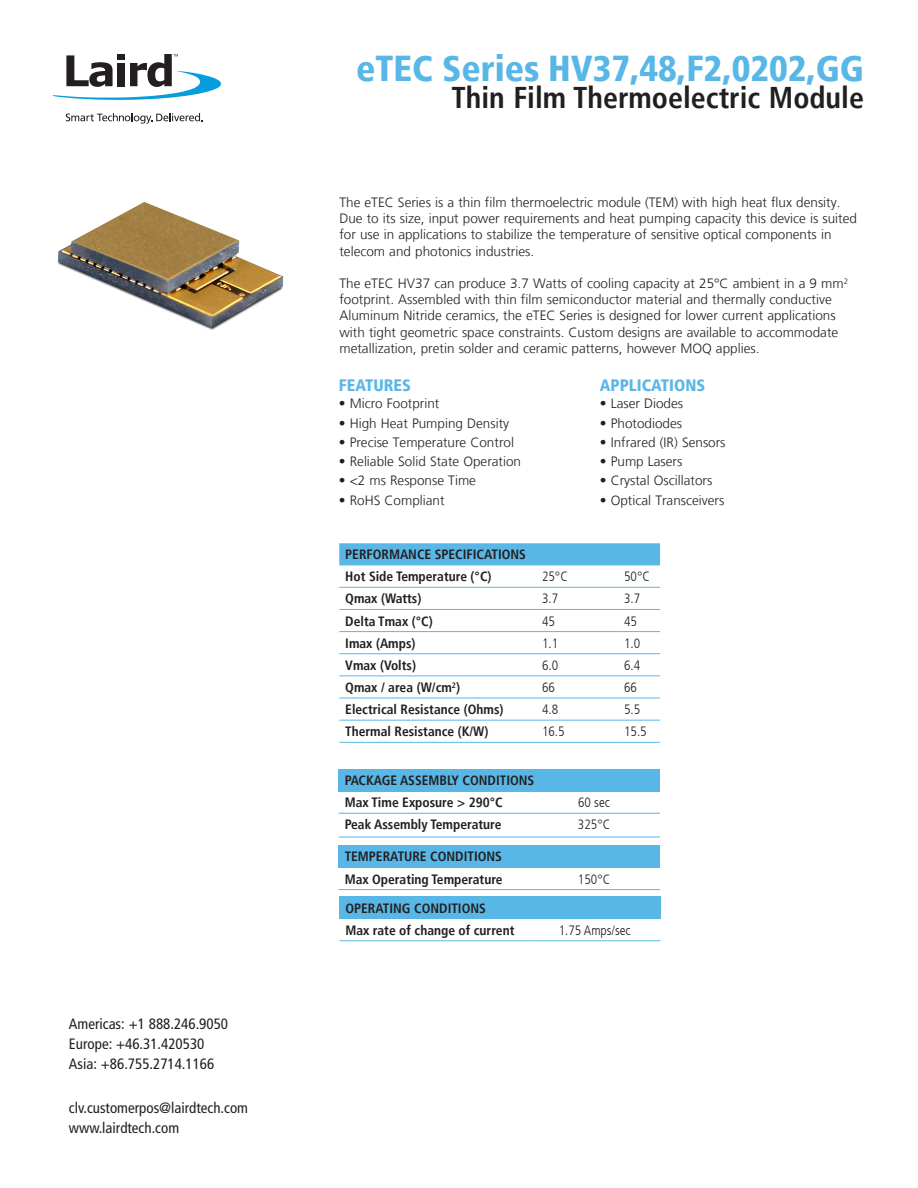
<style>
.page{position:relative;width:918px;height:1188px;background:#fff}
.page>*{position:absolute;margin:0;border:0;box-sizing:border-box;transform-origin:0 0}
.t1{font:900 condensed 36px "Frutiger LT";color:#58b7e7}
.t2{font:700 condensed 30px "Frutiger LT";color:#231f20}
.t3{font:900 condensed 16.5px "Frutiger LT";color:#58b7e7}
.t4{font:condensed 15px "Frutiger LT";color:#231f20}
.t5{font:300 13.5px/16.2px "Frutiger LT";color:#231f20}
.t6{font:700 condensed 13.5px "Frutiger LT";color:#231f20}
.t7{font:300 condensed 13.5px "Frutiger LT";color:#231f20}
</style>
<div class="page">
<svg style="left:52px;top:54px;width:169px;height:46px"></svg>
<svg style="left:66px;top:113px;width:137px;height:11px"></svg>
<img style="left:57px;top:202px;width:227px;height:128px">
<div style="left:339px;top:543px;width:321px;height:22px;background:#58b7e7"></div>
<hr style="left:339px;top:653px;width:197px;height:1px;background:#58b7e7">
<hr style="left:536px;top:653px;width:82px;height:1px;background:#58b7e7">
<hr style="left:618px;top:653px;width:42px;height:1px;background:#58b7e7">
<hr style="left:339px;top:676px;width:197px;height:1px;background:#58b7e7">
<hr style="left:536px;top:676px;width:82px;height:1px;background:#58b7e7">
<hr style="left:618px;top:676px;width:42px;height:1px;background:#58b7e7">
<hr style="left:339px;top:698px;width:197px;height:1px;background:#58b7e7">
<hr style="left:536px;top:698px;width:82px;height:1px;background:#58b7e7">
<hr style="left:618px;top:698px;width:42px;height:1px;background:#58b7e7">
<hr style="left:339px;top:720px;width:197px;height:1px;background:#58b7e7">
<hr style="left:536px;top:720px;width:82px;height:1px;background:#58b7e7">
<hr style="left:618px;top:720px;width:42px;height:1px;background:#58b7e7">
<hr style="left:339px;top:742px;width:197px;height:1px;background:#58b7e7">
<hr style="left:536px;top:742px;width:82px;height:1px;background:#58b7e7">
<hr style="left:618px;top:742px;width:42px;height:1px;background:#58b7e7">
<hr style="left:339px;top:587px;width:197px;height:1px;background:#58b7e7">
<hr style="left:536px;top:587px;width:82px;height:1px;background:#58b7e7">
<hr style="left:618px;top:587px;width:42px;height:1px;background:#58b7e7">
<hr style="left:339px;top:609px;width:197px;height:1px;background:#58b7e7">
<hr style="left:536px;top:609px;width:82px;height:1px;background:#58b7e7">
<hr style="left:618px;top:609px;width:42px;height:1px;background:#58b7e7">
<hr style="left:339px;top:631px;width:197px;height:1px;background:#58b7e7">
<hr style="left:536px;top:631px;width:82px;height:1px;background:#58b7e7">
<hr style="left:618px;top:631px;width:42px;height:1px;background:#58b7e7">
<div style="left:339px;top:769px;width:321px;height:22px;background:#58b7e7"></div>
<hr style="left:339px;top:813px;width:189px;height:1px;background:#58b7e7">
<hr style="left:528px;top:813px;width:132px;height:1px;background:#58b7e7">
<hr style="left:339px;top:837px;width:189px;height:1px;background:#58b7e7">
<hr style="left:528px;top:837px;width:132px;height:1px;background:#58b7e7">
<div style="left:339px;top:845px;width:321px;height:22px;background:#58b7e7"></div>
<hr style="left:339px;top:889px;width:189px;height:1px;background:#58b7e7">
<hr style="left:528px;top:889px;width:132px;height:1px;background:#58b7e7">
<div style="left:339px;top:897px;width:322px;height:22px;background:#58b7e7"></div>
<hr style="left:339px;top:941px;width:190px;height:1px;background:#58b7e7">
<hr style="left:529px;top:941px;width:132px;height:1px;background:#58b7e7">
<p class="t4" style="left:69px;top:1015px;width:161px">Americas: +1 888.246.9050</p>
<p class="t4" style="left:69px;top:1035px;width:137px">Europe: +46.31.420530</p>
<p class="t4" style="left:69px;top:1055px;width:147px">Asia: +86.755.2714.1166</p>
<p class="t4" style="left:69px;top:1099px;width:181px">clv.customerpos@lairdtech.com</p>
<p class="t4" style="left:69px;top:1119px;width:112px">www.lairdtech.com</p>
<p class="t1" style="left:356px;top:47px;width:509px">eTEC Series HV37,48,F2,0202,GG</p>
<p class="t2" style="left:451px;top:80px;width:414px">Thin Film Thermoelectric Module</p>
<p class="t5" style="left:339px;top:194px;width:519px">The eTEC Series is a thin film thermoelectric module (TEM) with high heat flux density.<br>Due to its size, input power requirements and heat pumping capacity this device is suited for use in applications to stabilize the temperature of sensitive optical components in telecom and photonics industries.</p>
<p class="t5" style="left:339px;top:275px;width:510px">The eTEC HV37 can produce 3.7 Watts of cooling capacity at 25°C ambient in a 9 mm<sup>2 </sup>footprint. Assembled with thin film semiconductor material and thermally conductive Aluminum Nitride ceramics, the eTEC Series is designed for lower current applications with tight geometric space constraints. Custom designs are available to accommodate metallization, pretin solder and ceramic patterns, however MOQ applies.</p>
<p class="t3" style="left:339px;top:375px;width:74px">FEATURES</p>
<p class="t5" style="left:339px;top:396px;width:102px">• Micro Footprint</p>
<p class="t5" style="left:339px;top:415px;width:172px">• High Heat Pumping Density</p>
<p class="t5" style="left:339px;top:434px;width:177px">• Precise Temperature Control</p>
<p class="t5" style="left:339px;top:454px;width:184px">• Reliable Solid State Operation</p>
<p class="t5" style="left:339px;top:473px;width:139px">• &lt;2 ms Response Time</p>
<p class="t5" style="left:339px;top:492px;width:107px">• RoHS Compliant</p>
<p class="t3" style="left:600px;top:375px;width:107px">APPLICATIONS</p>
<p class="t5" style="left:600px;top:396px;width:85px">• Laser Diodes</p>
<p class="t5" style="left:600px;top:415px;width:84px">• Photodiodes</p>
<p class="t5" style="left:600px;top:434px;width:127px">• Infrared (IR) Sensors</p>
<p class="t5" style="left:600px;top:454px;width:84px">• Pump Lasers</p>
<p class="t5" style="left:600px;top:473px;width:114px">• Crystal Oscillators</p>
<p class="t5" style="left:600px;top:492px;width:126px">• Optical Transceivers</p>
<p class="t6" style="left:345px;top:547px;width:182px">PERFORMANCE SPECIFICATIONS</p>
<p class="t6" style="left:345px;top:568px;width:148px">Hot Side Temperature (°C)</p>
<p class="t7" style="left:542px;top:569px;width:27px">25°C</p>
<p class="t7" style="left:624px;top:569px;width:27px">50°C</p>
<p class="t6" style="left:345px;top:591px;width:78px">Qmax (Watts)</p>
<p class="t7" style="left:542px;top:591px;width:18px">3.7</p>
<p class="t7" style="left:624px;top:591px;width:18px">3.7</p>
<p class="t6" style="left:345px;top:613px;width:89px">Delta Tmax (°C)</p>
<p class="t7" style="left:542px;top:613px;width:14px">45</p>
<p class="t7" style="left:624px;top:613px;width:14px">45</p>
<p class="t6" style="left:345px;top:635px;width:72px">Imax (Amps)</p>
<p class="t7" style="left:542px;top:635px;width:18px">1.1</p>
<p class="t7" style="left:624px;top:635px;width:18px">1.0</p>
<p class="t6" style="left:345px;top:657px;width:72px">Vmax (Volts)</p>
<p class="t7" style="left:542px;top:658px;width:18px">6.0</p>
<p class="t7" style="left:624px;top:658px;width:18px">6.4</p>
<p class="t6" style="left:345px;top:679px;width:116px">Qmax / area (W/cm<sup>2</sup>)</p>
<p class="t7" style="left:542px;top:680px;width:14px">66</p>
<p class="t7" style="left:624px;top:680px;width:14px">66</p>
<p class="t6" style="left:345px;top:701px;width:160px">Electrical Resistance (Ohms)</p>
<p class="t7" style="left:542px;top:702px;width:18px">4.8</p>
<p class="t7" style="left:624px;top:702px;width:18px">5.5</p>
<p class="t6" style="left:345px;top:724px;width:145px">Thermal Resistance (K/W)</p>
<p class="t7" style="left:542px;top:724px;width:24px">16.5</p>
<p class="t7" style="left:624px;top:724px;width:24px">15.5</p>
<p class="t6" style="left:345px;top:772px;width:191px">PACKAGE ASSEMBLY CONDITIONS</p>
<p class="t6" style="left:345px;top:795px;width:159px">Max Time Exposure &gt; 290°C</p>
<p class="t7" style="left:578px;top:795px;width:33px">60 sec</p>
<p class="t6" style="left:345px;top:817px;width:158px">Peak Assembly Temperature</p>
<p class="t7" style="left:578px;top:817px;width:34px">325°C</p>
<p class="t6" style="left:345px;top:849px;width:159px">TEMPERATURE CONDITIONS</p>
<p class="t6" style="left:345px;top:871px;width:160px">Max Operating Temperature</p>
<p class="t7" style="left:578px;top:871px;width:34px">150°C</p>
<p class="t6" style="left:345px;top:900px;width:142px">OPERATING CONDITIONS</p>
<p class="t6" style="left:345px;top:922px;width:171px">Max rate of change of current</p>
<p class="t7" style="left:559px;top:922px;width:73px">1.75 Amps/sec</p>
</div>
